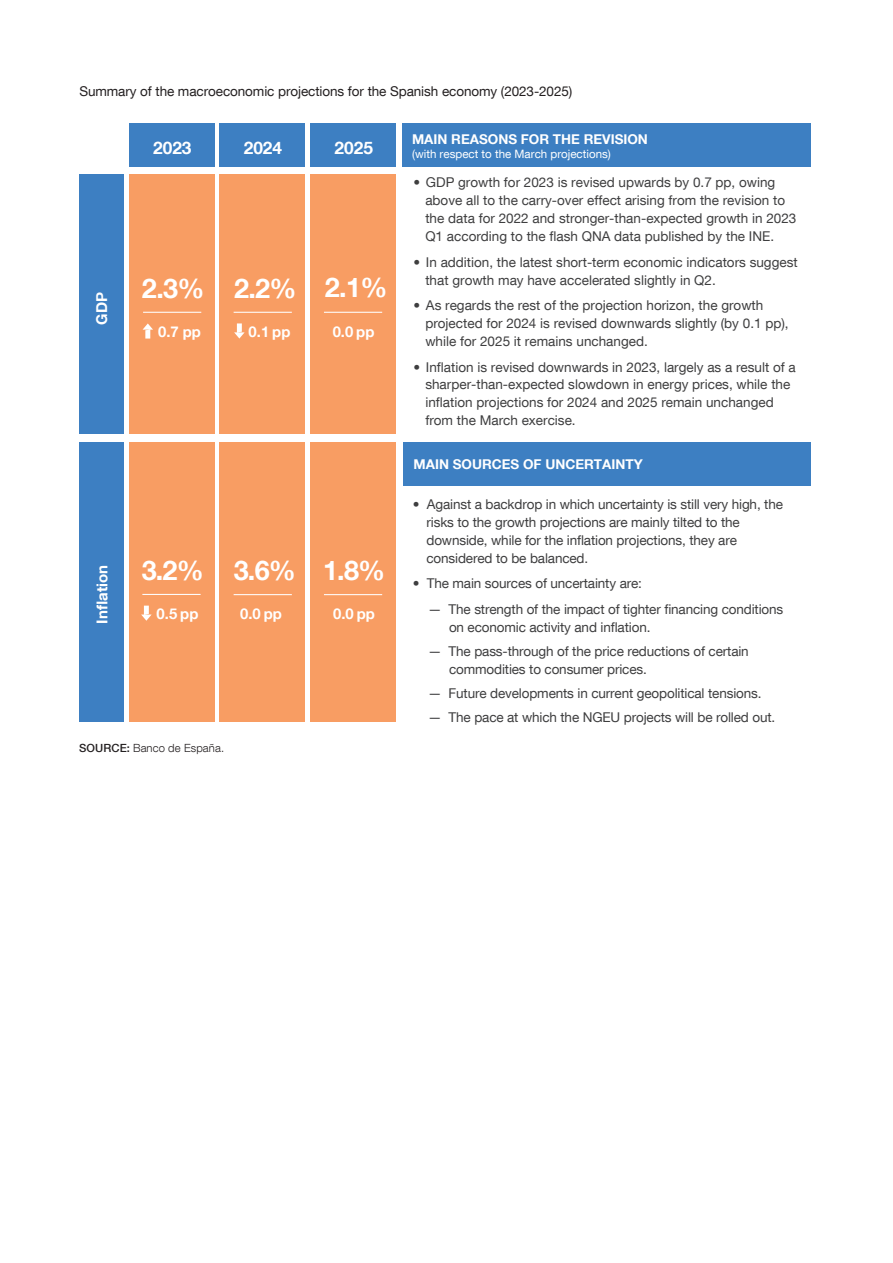
<style>
.page{position:relative;width:893px;height:1263px;background:#fff}
.page>*{position:absolute;margin:0;border:0;box-sizing:border-box;transform-origin:0 0}
.t1{font:700 27px "Bd E Neue Helvetica";color:#fff}
.t2{font:700 17.25px "Bd E Neue Helvetica";color:#fff}
.t3{font:700 15px "Bd E Neue Helvetica";color:#fff}
.t4{font:700 14.85px "Bd E Neue Helvetica";color:#fff}
.t5{font:13.5px/18px "Bd E Neue Helvetica";color:#3e3e3f}
.t6{font:13.5px "Bd E Neue Helvetica";letter-spacing:-.005em;color:#231f20}
.t7{font:700 13.5px "Bd E Neue Helvetica";color:#fff}
.t8{font:11.55px "Bd E Neue Helvetica";color:#fff}
.t9{font:300 11.25px "Bd E Neue Helvetica";letter-spacing:.01em;color:#231f20}
.s1{font-weight:500}
</style>
<div class="page">
<div style="left:403px;top:124px;width:408px;height:43px;background:#3d7fc2"></div>
<div style="left:129px;top:124px;width:85px;height:43px;background:#3d7fc2"></div>
<div style="left:220px;top:124px;width:85px;height:43px;background:#3d7fc2"></div>
<div style="left:310px;top:124px;width:85px;height:43px;background:#3d7fc2"></div>
<div style="left:79px;top:174px;width:45px;height:260px;background:#3d7fc2"></div>
<div style="left:129px;top:174px;width:85px;height:260px;background:#f89d63"></div>
<div style="left:220px;top:174px;width:85px;height:260px;background:#f89d63"></div>
<div style="left:310px;top:174px;width:85px;height:260px;background:#f89d63"></div>
<svg style="left:143px;top:323px;width:10px;height:16px"></svg>
<svg style="left:234px;top:323px;width:10px;height:16px"></svg>
<div style="left:79px;top:442px;width:45px;height:280px;background:#3d7fc2"></div>
<div style="left:129px;top:442px;width:85px;height:280px;background:#f89d63"></div>
<div style="left:220px;top:442px;width:85px;height:280px;background:#f89d63"></div>
<svg style="left:141px;top:606px;width:11px;height:15px"></svg>
<div style="left:310px;top:442px;width:85px;height:280px;background:#f89d63"></div>
<hr style="left:324px;top:594px;width:58px;height:1px;background:#fff">
<hr style="left:234px;top:594px;width:58px;height:1px;background:#fff">
<hr style="left:142px;top:594px;width:59px;height:1px;background:#fff">
<hr style="left:324px;top:312px;width:58px;height:1px;background:#fff">
<hr style="left:234px;top:312px;width:58px;height:1px;background:#fff">
<hr style="left:143px;top:312px;width:58px;height:1px;background:#fff">
<div style="left:403px;top:443px;width:407px;height:43px;background:#3d7fc2"></div>
<p class="t6" style="left:79px;top:83px;width:494px">Summary of the macroeconomic projections for the Spanish economy (2023-2025)</p>
<p class="t7" style="left:412px;top:131px;width:237px">MAIN REASONS FOR THE REVISION</p>
<p class="t2" style="left:153px;top:137px;width:40px">2023</p>
<p class="t2" style="left:244px;top:137px;width:40px">2024</p>
<p class="t2" style="left:334px;top:137px;width:40px">2025</p>
<p class="t8" style="left:412px;top:147px;width:200px">(with respect to the March projections)</p>
<p class="t3" style="left:92px;top:325px;width:34px;rotate:-90deg">GDP</p>
<p class="t1" style="left:142px;top:271px;width:64px">2.3%</p>
<p class="t4" style="left:158px;top:323px;width:44px">0.7 pp</p>
<p class="t1" style="left:325px;top:271px;width:64px">2.1%</p>
<p class="t1" style="left:234px;top:271px;width:64px">2.2%</p>
<p class="t4" style="left:249px;top:323px;width:43px">0.1 pp</p>
<p class="t4" style="left:333px;top:323px;width:43px">0.0 pp</p>
<p class="t3" style="left:92px;top:624px;width:60px;rotate:-90deg">Inflation</p>
<p class="t1" style="left:142px;top:553px;width:64px">3.2%</p>
<p class="t4" style="left:157px;top:605px;width:43px">0.5 pp</p>
<p class="t1" style="left:234px;top:553px;width:64px">3.6%</p>
<p class="t4" style="left:240px;top:605px;width:43px">0.0 pp</p>
<p class="t1" style="left:323px;top:553px;width:64px">1.8%</p>
<p class="t4" style="left:333px;top:605px;width:43px">0.0 pp</p>
<p class="t9" style="left:79px;top:741px;width:146px"><span class="s1">SOURCE:</span> Banco de España.</p>
<p class="t5" style="left:425px;top:173px;width:372px;text-indent:-12px">• GDP growth for 2023 is revised upwards by 0.7 pp, owing above all to the carry-over effect arising from the revision to the data for 2022 and stronger-than-expected growth in 2023<br>Q1 according to the flash QNA data published by the INE.</p>
<p class="t5" style="left:425px;top:252px;width:374px;text-indent:-12px">• In addition, the latest short-term economic indicators suggest that growth may have accelerated slightly in Q2.</p>
<p class="t5" style="left:425px;top:296px;width:365px;text-indent:-12px">• As regards the rest of the projection horizon, the growth projected for 2024 is revised downwards slightly (by 0.1 pp), while for 2025 it remains unchanged.</p>
<p class="t5" style="left:425px;top:357px;width:372px;text-indent:-12px">• Inflation is revised downwards in 2023, largely as a result of a sharper-than-expected slowdown in energy prices, while the inflation projections for 2024 and 2025 remain unchanged from the March exercise.</p>
<p class="t7" style="left:413px;top:456px;width:231px">MAIN SOURCES OF UNCERTAINTY</p>
<p class="t5" style="left:426px;top:495px;width:358px;text-indent:-14px">• Against a backdrop in which uncertainty is still very high, the risks to the growth projections are mainly tilted to the downside, while for the inflation projections, they are</p>
<p class="t5" style="left:426px;top:549px;width:163px">considered to be balanced.</p>
<p class="t5" style="left:413px;top:574px;width:230px">• The main sources of uncertainty are:</p>
<p class="t5" style="left:449px;top:600px;width:336px;text-indent:-21px">— The strength of the impact of tighter financing conditions on economic activity and inflation.</p>
<p class="t5" style="left:449px;top:642px;width:301px;text-indent:-21px">— The pass-through of the price reductions of certain commodities to consumer prices.</p>
<p class="t5" style="left:428px;top:684px;width:335px">— Future developments in current geopolitical tensions.</p>
<p class="t5" style="left:428px;top:708px;width:349px">— The pace at which the NGEU projects will be rolled out.</p>
</div>
